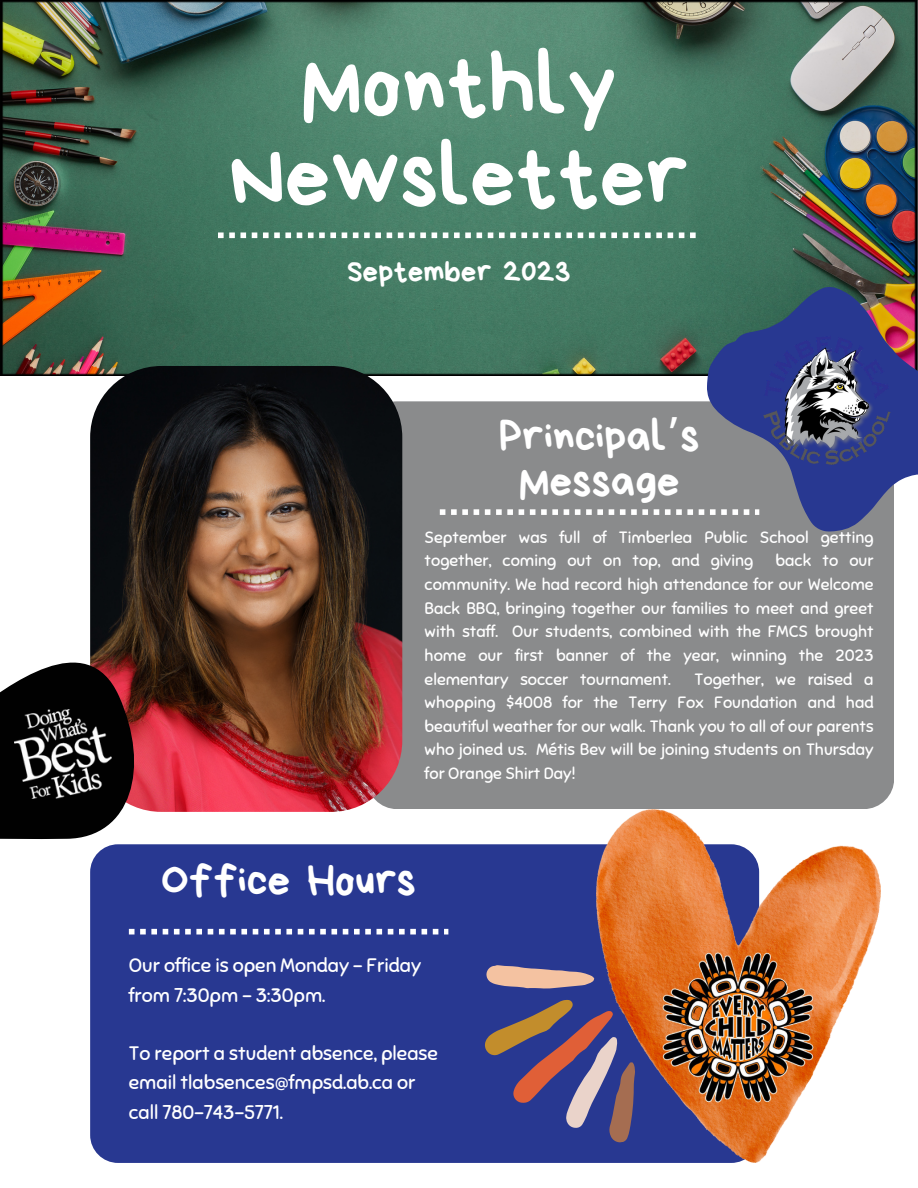
<style>
.page{position:relative;width:918px;height:1188px;background:#fff}
.page>*{position:absolute;margin:0;border:0;box-sizing:border-box;transform-origin:0 0}
.t1{font:90.3px/91.1px "Bryndan Write";color:#fff;text-align:center}
.t2{font:45.15px/45.5px "Bryndan Write";color:#fff;text-align:center}
.t3{font:31.05px "Bryndan Write";color:#fff}
.t4{font:19.5px/29.2px "Sniglet";color:#fff}
.t5{font:16.35px/23.7px "Sniglet";color:#fff;text-align:justify}
.s1{font-family:"Noto Sans Gurmukhi"}
</style>
<div class="page">
<img style="left:0;top:0;width:918px;height:376px">
<div style="left:367px;top:401px;width:527px;height:408px;background:#8a8b8c;border-radius:31px"></div>
<img style="left:90px;top:366px;width:312px;height:446px;border-radius:71px">
<div style="left:90px;top:844px;width:669px;height:319px;background:#283891;border-radius:28px"></div>
<svg style="left:218px;top:232px;width:478px;height:6px"></svg>
<svg style="left:440px;top:509px;width:228px;height:6px"></svg>
<svg style="left:129px;top:929px;width:319px;height:5px"></svg>
<svg style="left:485px;top:965px;width:112px;height:163px"></svg>
<svg style="left:668px;top:255px;width:250px;height:277px"></svg>
<svg style="left:0;top:624px;width:151px;height:221px"></svg>
<img style="left:758px;top:333px;width:136px;height:137px">
<img style="left:14px;top:710px;width:98px;height:89px">
<img style="left:597px;top:809px;width:283px;height:353px">
<img style="left:654px;top:943px;width:169px;height:169px">
<p class="t1" style="left:229px;top:40px;width:462px">Monthly<br>Newsletter</p>
<p class="t3" style="left:347px;top:256px;width:225px">September 2023</p>
<p class="t2" style="left:499px;top:414px;width:202px">Principal<span class="s1">’</span>s<br>Message</p>
<p class="t5" style="left:425px;top:526px;width:450px">September was full of Timberlea Public School getting together, coming out on top, and giving</p>
<p class="t5" style="left:425px;top:549px;width:451px;text-indent:351px">back to our community. We had record high attendance for our Welcome Back BBQ, bringing together our families to meet and greet with staff. Our students, combined with the FMCS brought home our first banner of the year, winning the 2023 elementary soccer tournament.</p>
<p class="t5" style="left:425px;top:667px;width:451px;text-indent:270px">Together, we raised a whopping $4008 for the Terry Fox Foundation and had beautiful weather for our walk. Thank you to all of our parents who joined us. Métis Bev will be joining students on Thursday for Orange Shirt Day!</p>
<p class="t2" style="left:161px;top:858px;width:256px">Office Hours</p>
<p class="t4" style="left:129px;top:951px;width:294px">Our office is open Monday - Friday from 7:30pm - 3:30pm.</p>
<p class="t4" style="left:129px;top:1039px;width:311px">To report a student absence, please email tlabsences@fmpsd.ab.ca or call 780-743-5771.</p>
</div>
